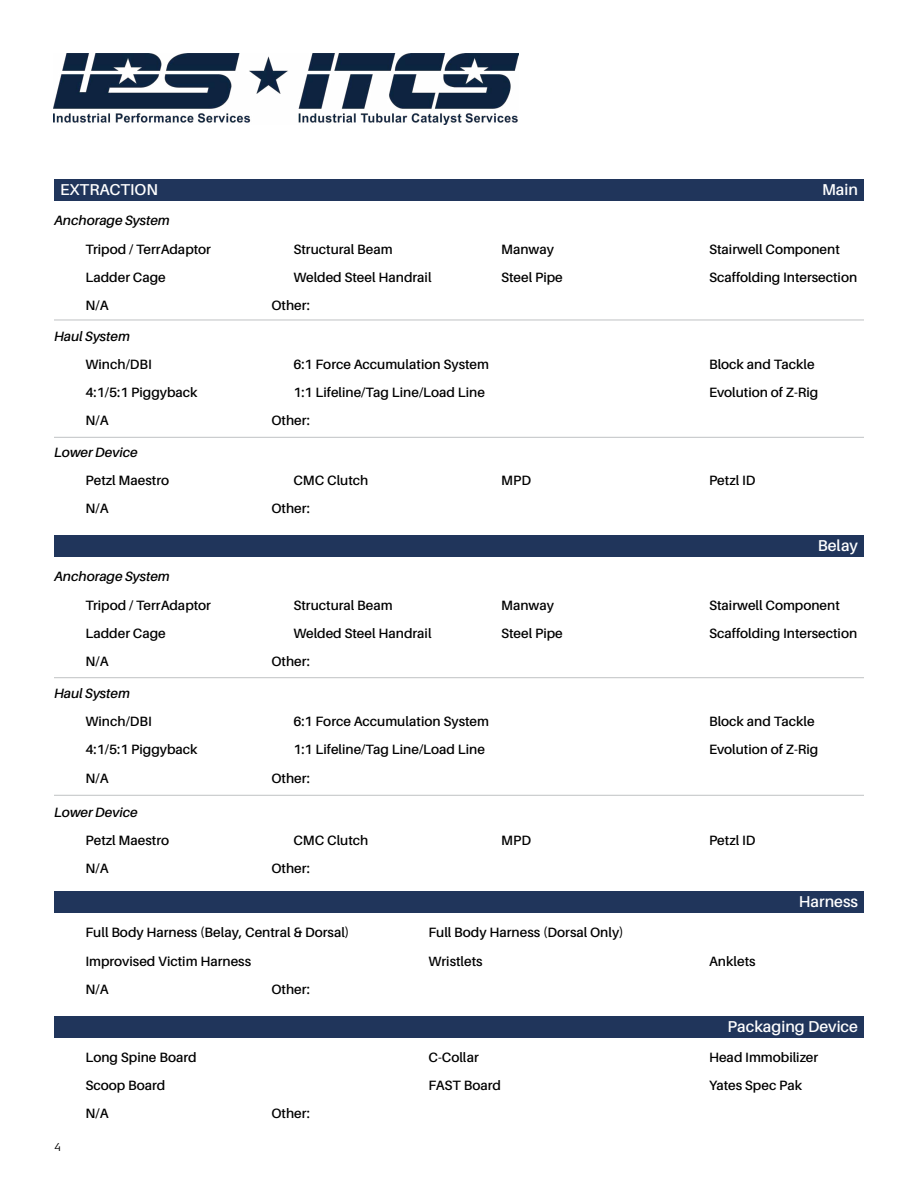
<style>
.page{position:relative;width:918px;height:1188px;background:#fff}
.page>*{position:absolute;margin:0;border:0;box-sizing:border-box;transform-origin:0 0}
.SubHeader__10_5_Semi{font:600 15.75px "Aileron";color:#fff}
.Copy___Bold__left{font:600 13.5px "Aileron";color:#000}
.Copy___Regular{font:italic 600 13.5px "Aileron";color:#000}
.Copy___Regular-2{font:600 13.5px "Aileron";color:#000}
.t1{font:12px "Aeonis LT Pro";color:#000}
</style>
<div class="page">
<img style="left:54px;top:54px;width:465px;height:71px">
<div style="left:54px;top:179px;width:810px;height:22px;background:#20355b"></div>
<div style="left:54px;top:535px;width:810px;height:22px;background:#20355b"></div>
<div style="left:54px;top:891px;width:810px;height:22px;background:#20355b"></div>
<div style="left:54px;top:1016px;width:810px;height:21px;background:#20355b"></div>
<hr style="left:54px;top:320px;width:810px;height:1px;background:#c0c2c4">
<hr style="left:54px;top:437px;width:810px;height:1px;background:#c0c2c4">
<hr style="left:54px;top:677px;width:810px;height:1px;background:#c0c2c4">
<hr style="left:54px;top:795px;width:810px;height:1px;background:#c0c2c4">
<p class="SubHeader__10_5_Semi" style="left:60px;top:181px;width:99px">EXTRACTION</p>
<p class="Copy___Regular" style="left:54px;top:213px;width:117px">Anchorage System</p>
<p class="Copy___Bold__left" style="left:86px;top:241px;width:127px">Tripod / TerrAdaptor</p>
<p class="Copy___Bold__left" style="left:86px;top:270px;width:82px">Ladder Cage</p>
<p class="Copy___Bold__left" style="left:86px;top:298px;width:25px">N/A</p>
<p class="Copy___Regular" style="left:54px;top:329px;width:77px">Haul System</p>
<p class="Copy___Bold__left" style="left:86px;top:357px;width:68px">Winch/DBI</p>
<p class="Copy___Bold__left" style="left:86px;top:385px;width:114px">4:1/5:1 Piggyback</p>
<p class="Copy___Bold__left" style="left:86px;top:413px;width:25px">N/A</p>
<p class="Copy___Regular" style="left:54px;top:444px;width:85px">Lower Device</p>
<p class="Copy___Bold__left" style="left:86px;top:473px;width:85px">Petzl Maestro</p>
<p class="Copy___Bold__left" style="left:86px;top:501px;width:25px">N/A</p>
<p class="Copy___Regular" style="left:54px;top:569px;width:117px">Anchorage System</p>
<p class="Copy___Bold__left" style="left:86px;top:597px;width:127px">Tripod / TerrAdaptor</p>
<p class="Copy___Bold__left" style="left:86px;top:626px;width:82px">Ladder Cage</p>
<p class="Copy___Bold__left" style="left:86px;top:654px;width:25px">N/A</p>
<p class="Copy___Regular" style="left:54px;top:686px;width:77px">Haul System</p>
<p class="Copy___Bold__left" style="left:86px;top:714px;width:68px">Winch/DBI</p>
<p class="Copy___Bold__left" style="left:86px;top:742px;width:114px">4:1/5:1 Piggyback</p>
<p class="Copy___Bold__left" style="left:86px;top:771px;width:25px">N/A</p>
<p class="Copy___Regular" style="left:54px;top:805px;width:85px">Lower Device</p>
<p class="Copy___Bold__left" style="left:86px;top:833px;width:85px">Petzl Maestro</p>
<p class="Copy___Bold__left" style="left:86px;top:861px;width:25px">N/A</p>
<p class="Copy___Bold__left" style="left:293px;top:241px;width:101px">Structural Beam</p>
<p class="Copy___Bold__left" style="left:293px;top:270px;width:140px">Welded Steel Handrail</p>
<p class="Copy___Regular-2" style="left:272px;top:298px;width:40px">Other:</p>
<p class="Copy___Bold__left" style="left:501px;top:241px;width:54px">Manway</p>
<p class="Copy___Bold__left" style="left:501px;top:270px;width:63px">Steel Pipe</p>
<p class="Copy___Bold__left" style="left:293px;top:357px;width:197px">6:1 Force Accumulation System</p>
<p class="Copy___Bold__left" style="left:293px;top:385px;width:193px">1:1 Lifeline/Tag Line/Load Line</p>
<p class="Copy___Regular-2" style="left:272px;top:413px;width:40px">Other:</p>
<p class="Copy___Bold__left" style="left:293px;top:473px;width:76px">CMC Clutch</p>
<p class="Copy___Bold__left" style="left:501px;top:473px;width:31px">MPD</p>
<p class="Copy___Regular-2" style="left:272px;top:501px;width:40px">Other:</p>
<p class="Copy___Bold__left" style="left:293px;top:597px;width:101px">Structural Beam</p>
<p class="Copy___Bold__left" style="left:293px;top:626px;width:140px">Welded Steel Handrail</p>
<p class="Copy___Regular-2" style="left:272px;top:654px;width:40px">Other:</p>
<p class="Copy___Bold__left" style="left:501px;top:597px;width:54px">Manway</p>
<p class="Copy___Bold__left" style="left:501px;top:626px;width:63px">Steel Pipe</p>
<p class="Copy___Bold__left" style="left:293px;top:714px;width:197px">6:1 Force Accumulation System</p>
<p class="Copy___Bold__left" style="left:293px;top:742px;width:193px">1:1 Lifeline/Tag Line/Load Line</p>
<p class="Copy___Regular-2" style="left:272px;top:771px;width:40px">Other:</p>
<p class="Copy___Bold__left" style="left:293px;top:833px;width:76px">CMC Clutch</p>
<p class="Copy___Bold__left" style="left:501px;top:833px;width:31px">MPD</p>
<p class="Copy___Regular-2" style="left:272px;top:861px;width:40px">Other:</p>
<p class="t1" style="left:54px;top:1140px;width:9px">4</p>
<p class="Copy___Bold__left" style="left:86px;top:925px;width:266px">Full Body Harness (Belay, Central &amp; Dorsal)</p>
<p class="Copy___Bold__left" style="left:86px;top:953px;width:167px">Improvised Victim Harness</p>
<p class="Copy___Bold__left" style="left:86px;top:982px;width:25px">N/A</p>
<p class="Copy___Regular-2" style="left:272px;top:982px;width:40px">Other:</p>
<p class="Copy___Bold__left" style="left:86px;top:1050px;width:113px">Long Spine Board</p>
<p class="Copy___Bold__left" style="left:86px;top:1078px;width:81px">Scoop Board</p>
<p class="Copy___Bold__left" style="left:86px;top:1106px;width:25px">N/A</p>
<p class="Copy___Regular-2" style="left:272px;top:1106px;width:40px">Other:</p>
<p class="Copy___Bold__left" style="left:428px;top:925px;width:197px">Full Body Harness (Dorsal Only)</p>
<p class="Copy___Bold__left" style="left:428px;top:953px;width:56px">Wristlets</p>
<p class="Copy___Bold__left" style="left:428px;top:1050px;width:52px">C-Collar</p>
<p class="Copy___Bold__left" style="left:428px;top:1078px;width:74px">FAST Board</p>
<p class="SubHeader__10_5_Semi" style="left:822px;top:181px;width:37px">Main</p>
<p class="Copy___Bold__left" style="left:709px;top:241px;width:132px">Stairwell Component</p>
<p class="Copy___Bold__left" style="left:709px;top:270px;width:150px">Scaffolding Intersection</p>
<p class="Copy___Bold__left" style="left:709px;top:357px;width:107px">Block and Tackle</p>
<p class="Copy___Bold__left" style="left:709px;top:385px;width:111px">Evolution of Z-Rig</p>
<p class="Copy___Bold__left" style="left:709px;top:473px;width:48px">Petzl ID</p>
<p class="SubHeader__10_5_Semi" style="left:818px;top:537px;width:42px">Belay</p>
<p class="Copy___Bold__left" style="left:709px;top:597px;width:132px">Stairwell Component</p>
<p class="Copy___Bold__left" style="left:709px;top:626px;width:150px">Scaffolding Intersection</p>
<p class="Copy___Bold__left" style="left:709px;top:714px;width:107px">Block and Tackle</p>
<p class="Copy___Bold__left" style="left:709px;top:742px;width:111px">Evolution of Z-Rig</p>
<p class="Copy___Bold__left" style="left:709px;top:833px;width:48px">Petzl ID</p>
<p class="Copy___Bold__left" style="left:709px;top:953px;width:48px">Anklets</p>
<p class="SubHeader__10_5_Semi" style="left:799px;top:893px;width:61px">Harness</p>
<p class="SubHeader__10_5_Semi" style="left:728px;top:1017px;width:132px">Packaging Device</p>
<p class="Copy___Bold__left" style="left:709px;top:1050px;width:111px">Head Immobilizer</p>
<p class="Copy___Bold__left" style="left:709px;top:1078px;width:95px">Yates Spec Pak</p>
</div>
